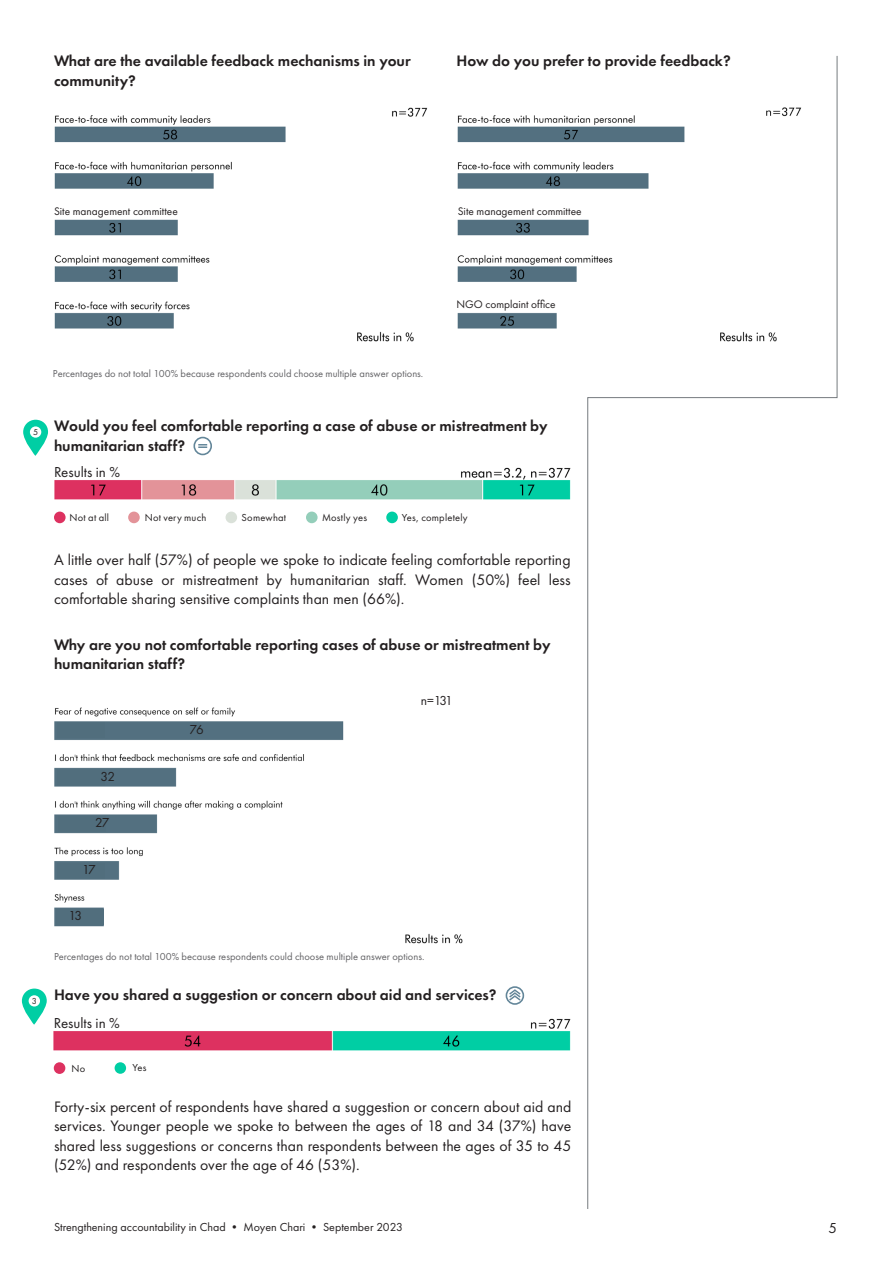
<style>
.page{position:relative;width:893px;height:1263px;background:#fff}
.page>*{position:absolute;margin:0;border:0;box-sizing:border-box;transform-origin:0 0}
.t1{font:15.75px/19.5px "Futura PT";color:#231f20;text-align:justify}
.Questions{font:600 15.75px/19.5px "Futura PT";color:#231f20}
.t2{font:15px "Futura PT";color:#231f20}
.t3{font:13.5px "Futura PT";letter-spacing:-.11em;color:#231f20}
.t4{font:12px "Futura PT";color:#231f20}
.t5{font:11.4px "Futura PT";color:#231f20}
.Footnotes{font:10.5px "Futura PT";color:#636366}
.t6{font:10.5px "Futura PT";letter-spacing:.02em;color:#231f20}
.Subtitles{font:9px "Futura PT";color:#231f20}
</style>
<div class="page">
<img style="left:54px;top:467px;width:517px;height:33px">
<svg style="left:23px;top:420px;width:25px;height:36px"></svg>
<div style="left:30px;top:426px;width:11px;height:12px;background:#fff;border-radius:50%"></div>
<img style="left:54px;top:115px;width:232px;height:214px">
<img style="left:392px;top:107px;width:36px;height:10px">
<img style="left:357px;top:331px;width:57px;height:11px">
<img style="left:457px;top:115px;width:130px;height:214px">
<div style="left:193px;top:437px;width:19px;height:18px;border:2px solid #638699;border-radius:50%"></div>
<svg style="left:198px;top:444px;width:9px;height:4px"></svg>
<div style="left:54px;top:512px;width:12px;height:11px;background:#dd3160;border-radius:50%"></div>
<div style="left:128px;top:512px;width:12px;height:11px;background:#e39399;border-radius:50%"></div>
<div style="left:226px;top:512px;width:11px;height:11px;background:#dae1d9;border-radius:50%"></div>
<div style="left:306px;top:512px;width:12px;height:11px;background:#94ceba;border-radius:50%"></div>
<div style="left:386px;top:512px;width:12px;height:11px;background:#00cea4;border-radius:50%"></div>
<div style="left:45px;top:201px;width:142px;height:18px;background:#fff"></div>
<div style="left:449px;top:201px;width:141px;height:18px;background:#fff"></div>
<div style="left:446px;top:293px;width:120px;height:18px;background:#fff"></div>
<img style="left:54px;top:1018px;width:516px;height:33px">
<svg style="left:22px;top:988px;width:25px;height:37px"></svg>
<div style="left:29px;top:995px;width:11px;height:11px;background:#fff;border-radius:50%"></div>
<svg style="left:507px;top:988px;width:14px;height:14px"></svg>
<div style="left:506px;top:986px;width:18px;height:19px;border:2px solid #638699;border-radius:50%"></div>
<div style="left:54px;top:1062px;width:11px;height:12px;background:#dd3160;border-radius:50%"></div>
<div style="left:115px;top:1062px;width:11px;height:12px;background:#00cea4;border-radius:50%"></div>
<svg style="left:587px;top:56px;width:250px;height:1153px"></svg>
<img style="left:54px;top:707px;width:290px;height:220px">
<div style="left:57px;top:723px;width:48px;height:15px;background:#516e7d"></div>
<div style="left:57px;top:771px;width:48px;height:15px;background:#516e7d"></div>
<div style="left:58px;top:817px;width:47px;height:15px;background:#516e7d"></div>
<div style="left:58px;top:864px;width:47px;height:15px;background:#516e7d"></div>
<div style="left:56px;top:909px;width:47px;height:15px;background:#516e7d"></div>
<div style="left:279px;top:704px;width:65px;height:15px;background:#fff"></div>
<img style="left:405px;top:933px;width:58px;height:11px">
<p class="Questions" style="left:54px;top:51px;width:358px">What are the available feedback mechanisms in your community?</p>
<p class="Questions" style="left:456px;top:51px;width:276px">How do you prefer to provide feedback?</p>
<p class="t5" style="left:54px;top:205px;width:125px">Site management committee</p>
<p class="t5" style="left:458px;top:205px;width:125px">Site management committee</p>
<p class="t5" style="left:456px;top:297px;width:101px">NGO complaint office</p>
<p class="Subtitles" style="left:33px;top:426px;width:7px">5</p>
<p class="Subtitles" style="left:32px;top:995px;width:7px">3</p>
<p class="Footnotes" style="left:53px;top:367px;width:372px">Percentages do not total 100% because respondents could choose multiple answer options.</p>
<p class="Questions" style="left:54px;top:416px;width:495px">Would you feel comfortable reporting a case of abuse or mistreatment by humanitarian staff?</p>
<p class="t2" style="left:54px;top:463px;width:68px">Results in %</p>
<p class="t6" style="left:70px;top:511px;width:41px">Not at all</p>
<p class="t6" style="left:145px;top:511px;width:63px">Not very much</p>
<p class="t6" style="left:242px;top:511px;width:46px">Somewhat</p>
<p class="t6" style="left:322px;top:511px;width:46px">Mostly yes</p>
<p class="t6" style="left:402px;top:511px;width:68px">Yes, completely</p>
<p class="t1" style="left:54px;top:550px;width:518px">A little over half (57%) of people we spoke to indicate feeling comfortable reporting cases of abuse or mistreatment by humanitarian staff. Women (50%) feel less comfortable sharing sensitive complaints than men (66%).</p>
<p class="Questions" style="left:54px;top:635px;width:498px">Why are you not comfortable reporting cases of abuse or mistreatment by humanitarian staff?</p>
<p class="t3" style="left:100px;top:768px;width:16px">32</p>
<p class="t3" style="left:95px;top:815px;width:16px">27</p>
<p class="t3" style="left:82px;top:861px;width:15px">17</p>
<p class="t3" style="left:69px;top:908px;width:15px">13</p>
<p class="t3" style="left:190px;top:722px;width:16px">76</p>
<p class="t3" style="left:421px;top:692px;width:34px">n=131</p>
<p class="Footnotes" style="left:54px;top:950px;width:372px">Percentages do not total 100% because respondents could choose multiple answer options.</p>
<p class="Questions" style="left:54px;top:985px;width:444px">Have you shared a suggestion or concern about aid and services?</p>
<p class="t2" style="left:54px;top:1014px;width:68px">Results in %</p>
<p class="t6" style="left:72px;top:1062px;width:15px">No</p>
<p class="t6" style="left:132px;top:1062px;width:16px">Yes</p>
<p class="t1" style="left:54px;top:1096px;width:519px">Forty-six percent of respondents have shared a suggestion or concern about aid and services. Younger people we spoke to between the ages of 18 and 34 (37%) have shared less suggestions or concerns than respondents between the ages of 35 to 45 (52%) and respondents over the age of 46 (53%).</p>
<p class="t4" style="left:54px;top:1220px;width:350px">Strengthening accountability in Chad • Moyen Chari • September 2023</p>
<p class="t2" style="left:828px;top:1219px;width:10px">5</p>
</div>
